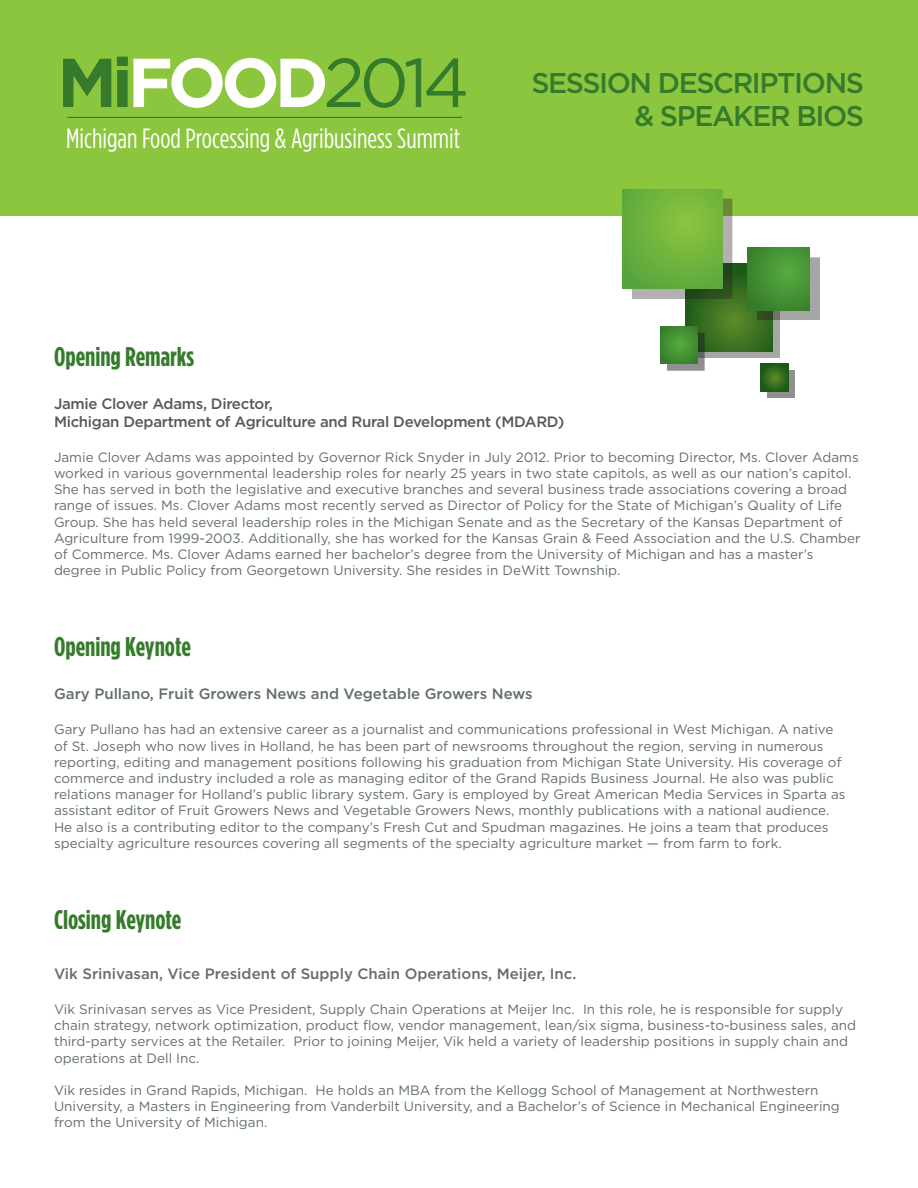
<style>
.page{position:relative;width:918px;height:1188px;background:#fff}
.page>*{position:absolute;margin:0;border:0;box-sizing:border-box;transform-origin:0 0}
.t1{font:700 69px "Gotham";letter-spacing:-.075em;color:#fff}
.t2{font:500 28.5px/33px "Gotham";letter-spacing:-.05em;color:#357b2b}
.t3{font:27.75px "Gotham Condensed";color:#fff}
.t4{font:700 27px "Gotham Condensed";color:#357b2b}
.t5{font:500 15px "Gotham";color:#636d6f}
.t6{font:500 15px/18px "Gotham";letter-spacing:-.02em;color:#57585a}
.t7{font:13.5px/16.2px "Gotham";color:#636d6f}
.s1{color:#357b2b}
.s2{font-weight:400;color:#357b2b}
</style>
<div class="page">
<div style="left:0;top:0;width:918px;height:216px;background:#8bc63e"></div>
<hr style="left:68px;top:117px;width:394px;height:1px;background:#357b2b">
<div style="left:692px;top:271px;width:87px;height:87px;background:#231f20;opacity:.4"></div>
<svg style="left:685px;top:264px;width:88px;height:87px;background:#3a7021"></svg>
<div style="left:632px;top:198px;width:100px;height:101px;background:#231f20;opacity:.35"></div>
<svg style="left:623px;top:189px;width:100px;height:100px;background:#6eb33d"></svg>
<div style="left:757px;top:257px;width:63px;height:63px;background:#231f20;opacity:.4"></div>
<svg style="left:748px;top:248px;width:62px;height:62px;background:#449134"></svg>
<div style="left:667px;top:333px;width:38px;height:38px;background:#231f20;opacity:.5"></div>
<svg style="left:660px;top:326px;width:38px;height:38px"></svg>
<div style="left:767px;top:370px;width:28px;height:28px;background:#231f20;opacity:.5"></div>
<svg style="left:761px;top:364px;width:27px;height:28px"></svg>
<h1 class="t1" style="left:57px;top:37px;width:413px"><span class="s1">Mi</span>FOOD<span class="s2">2014</span></h1>
<h3 class="t3" style="left:66px;top:122px;width:395px">Michigan Food Processing &amp; Agribusiness Summit</h3>
<h2 class="t2" style="left:634px;top:66px;width:227px;text-indent:-103px">Session descriptions &amp; speaker Bios</h2>
<h3 class="t4" style="left:54px;top:340px;width:142px">Opening Remarks</h3>
<p class="t6" style="left:54px;top:394px;width:512px">Jamie Clover Adams, Director,<br>Michigan Department of Agriculture and Rural Development (MDARD)</p>
<p class="t7" style="left:54px;top:449px;width:808px">Jamie Clover Adams was appointed by Governor Rick Snyder in July 2012. Prior to becoming Director, Ms. Clover Adams worked in various governmental leadership roles for nearly 25 years in two state capitols, as well as our nation’s capitol.<br>She has served in both the legislative and executive branches and several business trade associations covering a broad range of issues. Ms. Clover Adams most recently served as Director of Policy for the State of M ichigan’s Quality of Life Group. She has held several leadership roles in the M ichigan Senate and as the Secretary of the Kansas Department of Agriculture from 1999-2003. Additionally, she has worked for the Kansas Grain &amp; Feed Association and the U.S. Chamber of Commerce. Ms. Clover Adams earned her bachelor’s degree from the U niversity of M ichigan and has a master’s degree in Public Policy from Georgetown U niversity. She resides in DeWitt Township.</p>
<h3 class="t4" style="left:54px;top:631px;width:138px">Opening Keynote</h3>
<p class="t5" style="left:54px;top:684px;width:480px">Gary Pullano, Fruit Growers News and Vegetable Growers News</p>
<p class="t7" style="left:54px;top:721px;width:793px">Gary Pullano has had an extensive career as a journalist and communications professional in West M ichigan. A native of St. Joseph who now lives in Holland, he has been part of newsrooms throughout the region, serving in numerous reporting, editing and management positions following his graduation from M ichigan State U niversity. H is coverage of commerce and industry included a role as managing editor of the Grand Rapids Business Journal. He also was public relations manager for Holland’s public library system. Gary is employed by Great American Media Services in Sparta as assistant editor of Fruit Growers News and Vegetable Growers News, monthly publications with a national audience.<br>He also is a contributing editor to the company’s Fresh Cut and Spudman magazines. He joins a team that produces specialty agriculture resources covering all segments of the specialty agriculture market — from farm to fork.</p>
<h3 class="t4" style="left:54px;top:903px;width:129px">Closing Keynote</h3>
<p class="t5" style="left:54px;top:964px;width:524px">Vik Srinivasan, Vice President of Supply Chain Operations, Meijer, I nc.</p>
<p class="t7" style="left:54px;top:1001px;width:804px">Vik Srinivasan serves as Vice President, Supply Chain Operations at Meijer I nc. I n this role, he is responsible for supply chain strategy, network optimization, product flow, vendor management, lean/six sigma, business-to-business sales, and third-party services at the Retailer. Prior to joining Meijer, Vik held a variety of leadership positions in supply chain and operations at Dell I nc.</p>
<p class="t7" style="left:54px;top:1082px;width:787px">Vik resides in Grand Rapids, M ichigan. He holds an M BA from the Kellogg School of Management at Northwestern<br>U niversity, a Masters in Engineering from Vanderbilt U niversity, and a Bachelor’s of Science in Mechanical Engineering from the U niversity of M ichigan.</p>
</div>
